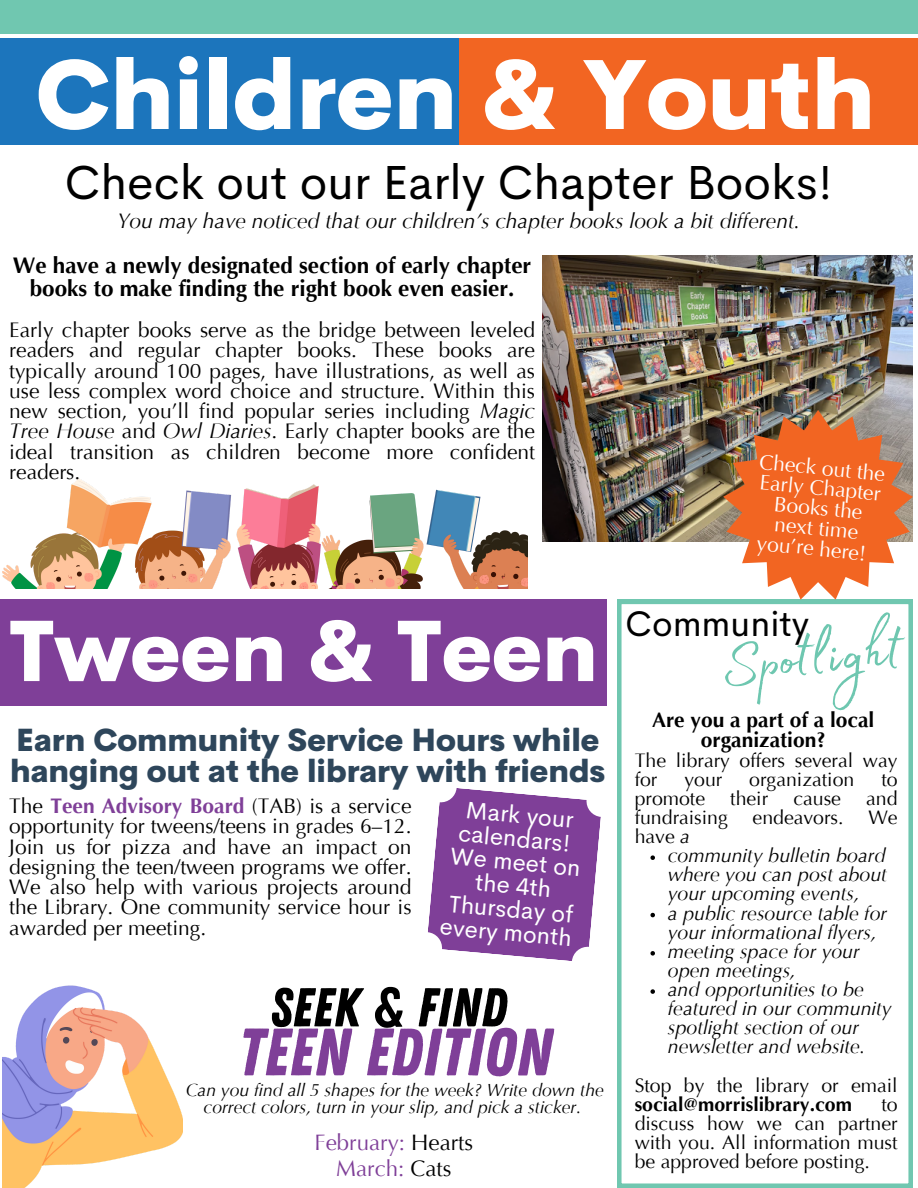
<style>
.page{position:relative;width:918px;height:1188px;background:#fff}
.page>*{position:absolute;margin:0;border:0;box-sizing:border-box;transform-origin:0 0}
.t1{font:800 96px "Cerebri Sans";color:#fff}
.t2{font:800 84px "Cerebri Sans";color:#fff}
.t3{font:70.65px "Madelyn Fill";color:#6ec7b0}
.t4{font:66.75px "Zing Rust Base";color:#7f3f98}
.t5{font:54.6px "Zing Rust Base";color:#000}
.t6{font:48px "Cerebri Sans";color:#000}
.t7{font:35.85px "Cerebri Sans";color:#000}
.t8{font:800 31.05px/31px "Cerebri Sans";color:#2e465b}
.t9{font:24px/23.5px "Cerebri Sans";color:#fff}
.t10{font:700 22.5px/22.5px "Optima LT Pro";color:#000;text-align:center}
.t11{font:22.35px "Optima LT Pro";color:#7f3f98}
.t12{font:21px/20.2px "Optima LT Pro";color:#000;text-align:justify}
.t13{font:italic 21px "Optima LT Pro";color:#000}
.t14{font:21px/20.2px "Optima LT Pro";color:#fff;text-align:center}
.t15{font:700 21px/20.2px "Optima LT Pro";color:#000;text-align:center}
.t16{font:italic 19.5px/19.2px "Optima LT Pro";color:#000}
.t17{font:19.5px/19.2px "Optima LT Pro";color:#000}
.t18{font:700 19.5px/19.2px "Optima LT Pro";color:#000}
.t19{font:italic 17.55px/16.8px "Optima LT Pro";color:#000;text-align:center}
.s1{font-style:italic}
.s2{font-weight:700;color:#7f3f98}
.s3{font-weight:400}
.s4{color:#000}
</style>
<div class="page">
<div style="left:0;top:0;width:918px;height:33px;background:#70c7b0"></div>
<div style="left:0;top:38px;width:459px;height:107px;background:#1c75bc"></div>
<div style="left:459px;top:38px;width:459px;height:107px;background:#f26522"></div>
<div style="left:0;top:600px;width:607px;height:106px;background:#7f3f98"></div>
<svg style="left:617px;top:600px;width:296px;height:588px"></svg>
<img style="left:542px;top:255px;width:371px;height:286px">
<img style="left:3px;top:478px;width:525px;height:111px">
<svg style="left:723px;top:410px;width:190px;height:190px;background:#dd8356"></svg>
<img style="left:3px;top:985px;width:180px;height:203px">
<svg style="left:650px;top:855px;width:5px;height:5px"></svg>
<svg style="left:650px;top:913px;width:5px;height:4px"></svg>
<svg style="left:650px;top:951px;width:5px;height:5px"></svg>
<svg style="left:650px;top:989px;width:5px;height:5px"></svg>
<svg style="left:428px;top:788px;width:173px;height:173px;background:#925ca7"></svg>
<p class="t1" style="left:36px;top:33px;width:841px">Children &amp; Youth</p>
<p class="t6" style="left:65px;top:151px;width:770px">Check out our Early Chapter Books!</p>
<p class="t13" style="left:118px;top:213px;width:684px">You may have noticed that our children’s chapter books look a bit different.</p>
<p class="t10" style="left:13px;top:257px;width:520px">We have a newly designated section of early chapter books to make finding the right book even easier.</p>
<p class="t12" style="left:9px;top:322px;width:527px">Early chapter books serve as the bridge between leveled readers and regular chapter books. These books are typically around 100 pages, have illustrations, as well as use less complex word choice and structure. Within this new section, you’ll find popular series including <span class="s1">Magic Tree House</span> and <span class="s1">Owl Diaries</span>. Early chapter books are the ideal transition as children become more confident readers.</p>
<h5 class="t14" style="left:760px;top:453px;width:127px;rotate:6deg">Check out the<br>Early Chapter<br>Books the next time you’re here!</h5>
<p class="t2" style="left:9px;top:597px;width:590px">Tween &amp; Teen</p>
<p class="t7" style="left:625px;top:600px;width:185px">Community</p>
<p class="t3" style="left:717px;top:610px;width:183px;rotate:-4deg">Spotlight</p>
<p class="t15" style="left:652px;top:712px;width:224px">Are you a part of a local organization?</p>
<h4 class="t8" style="left:10px;top:725px;width:597px">Earn Community Service Hours while hanging out at the library with friends</h4>
<p class="t12" style="left:9px;top:798px;width:404px">The <span class="s2">Teen Advisory Board</span> (TAB) is a service opportunity for tweens/teens in grades 6–12.<br>Join us for pizza and have an impact on designing the teen/tween programs we offer.<br>We also help with various projects around the Library. One community service hour is awarded per meeting.</p>
<h3 class="t9" style="left:462px;top:798px;width:115px;rotate:5deg">Mark your calendars!</h3>
<h2 class="t17" style="left:635px;top:752px;width:264px">The library offers several way for</h2>
<h2 class="t17" style="left:684px;top:772px;width:39px">your</h2>
<h2 class="t17" style="left:749px;top:772px;width:107px">organization</h2>
<h2 class="t17" style="left:881px;top:772px;width:18px">to</h2>
<h2 class="t17" style="left:635px;top:791px;width:72px">promote</h2>
<h2 class="t17" style="left:730px;top:791px;width:39px">their</h2>
<h2 class="t17" style="left:793px;top:791px;width:49px">cause</h2>
<h2 class="t17" style="left:866px;top:791px;width:33px">and</h2>
<h2 class="t17" style="left:635px;top:810px;width:95px">fundraising</h2>
<h2 class="t17" style="left:753px;top:810px;width:92px">endeavors.</h2>
<h2 class="t17" style="left:868px;top:810px;width:31px">We</h2>
<h2 class="t17" style="left:635px;top:829px;width:57px">have <span class="s1">a</span></h2>
<h6 class="t16" style="left:668px;top:848px;width:221px;text-align:justify">community bulletin board where you can post about your upcoming events,</h6>
<h3 class="t16" style="left:668px;top:905px;width:221px">a public resource table for your informational flyers,</h3>
<p class="t16" style="left:668px;top:944px;width:193px">meeting space for your open meetings,</p>
<p class="t16" style="left:668px;top:982px;width:225px">and opportunities to be featured in our community spotlight section of our newsletter and website.</p>
<p class="t18" style="left:635px;top:1078px;width:264px"><span class="s3">Stop by the library or email </span>social@morrislibrary.com</p>
<p class="t9" style="left:447px;top:844px;width:136px;text-align:center;rotate:5deg">We meet on the 4th<br>Thursday of every month</p>
<p class="t5" style="left:270px;top:976px;width:238px">SEEK &amp; FIND</p>
<p class="t4" style="left:238px;top:1013px;width:316px">TEEN EDITION</p>
<p class="t19" style="left:186px;top:1084px;width:419px">Can you find all 5 shapes for the week? Write down the correct colors, turn in your slip, and pick a sticker.</p>
<p class="t11" style="left:315px;top:1133px;width:160px">February: <span class="s4">Hearts</span></p>
<p class="t11" style="left:336px;top:1160px;width:117px">March: <span class="s4">Cats</span></p>
<p class="t17" style="left:635px;top:1097px;width:264px;text-align:justify;text-indent:247px">to discuss how we can partner with you. All information must be approved before posting.</p>
</div>
